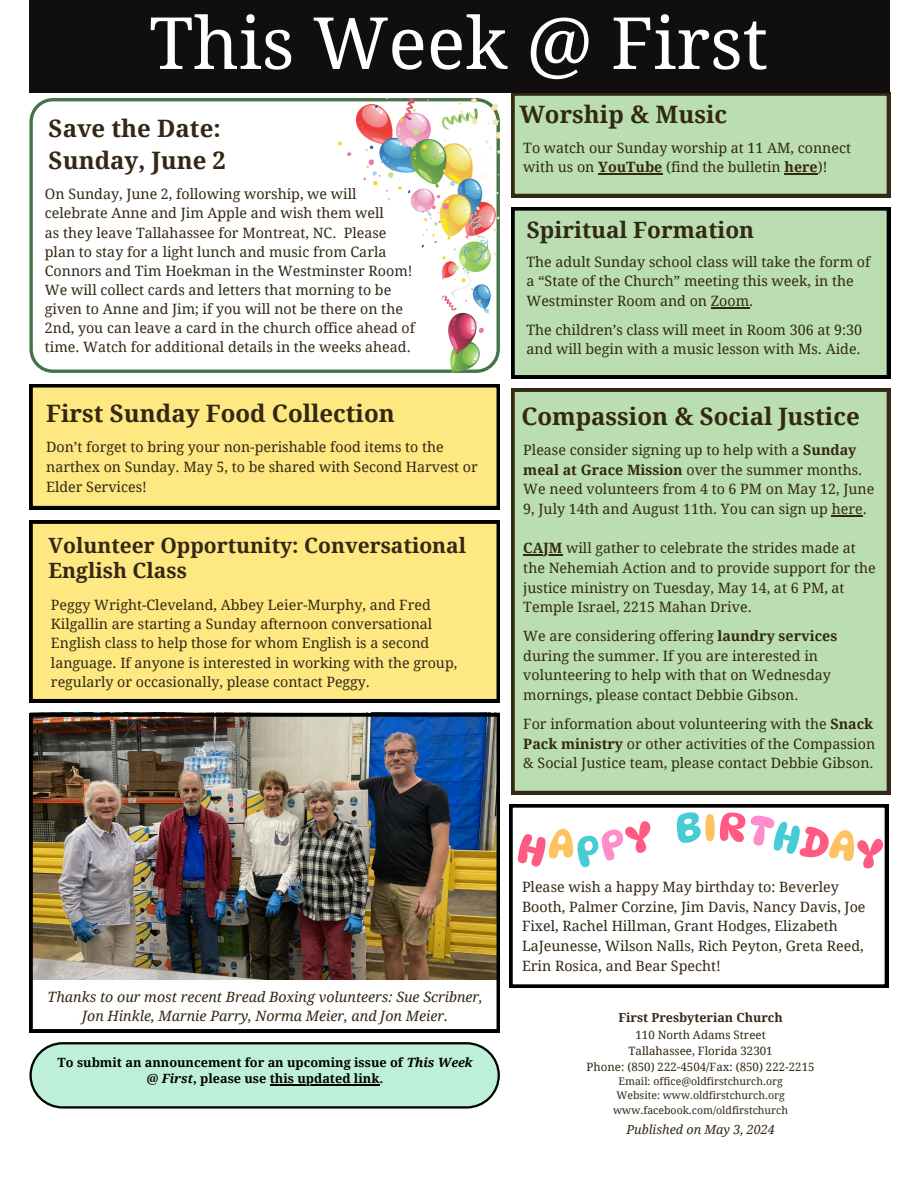
<style>
.page{position:relative;width:918px;height:1188px;background:#fff}
.page>*{position:absolute;margin:0;border:0;box-sizing:border-box;transform-origin:0 0}
.t1{font:72px "Droid Serif";color:#fff}
.t2{font:700 24px/32.7px "Droid Serif";color:#332715}
.t3{font:700 22.5px "Droid Serif";color:#332715}
.t4{font:700 21px/24.8px "Droid Serif";color:#332715}
.t5{font:14.25px/19.6px "Droid Serif";color:#332715}
.t6{font:italic 14.25px/19.2px "Droid Serif";color:#332715;text-align:center}
.t7{font:700 12.75px/17px "Droid Serif";color:#000;text-align:center}
.t8{font:italic 12.6px "Droid Serif";color:#332715}
.t9{font:700 12.45px "Droid Serif";color:#332715}
.t10{font:11.55px "Droid Serif";color:#332715}
.t11{font:10.5px "Droid Serif";color:#332715}
.s1{font-weight:700}
.s2{font-style:italic}
</style>
<div class="page">
<svg style="left:511px;top:92px;width:379px;height:105px;background:#aecea2"></svg>
<div style="left:29px;top:0;width:861px;height:92px;background:#100f0d"></div>
<div style="left:511px;top:389px;width:379px;height:405px;background:#badeb0"></div>
<hr style="left:832px;top:515px;width:31px;height:1px;background:#332715">
<hr style="left:523px;top:554px;width:39px;height:2px;background:#332715">
<div style="left:511px;top:207px;width:379px;height:171px;background:#badeb0"></div>
<hr style="left:711px;top:307px;width:38px;height:1px;background:#332715">
<svg style="left:29px;top:384px;width:471px;height:125px;background:#ebd878"></svg>
<div style="left:29px;top:521px;width:471px;height:181px;background:#fde881"></div>
<svg style="left:29px;top:1042px;width:471px;height:67px;background:#b1ddc8"></svg>
<hr style="left:270px;top:1085px;width:110px;height:1px;background:#000">
<svg style="left:509px;top:804px;width:379px;height:184px"></svg>
<svg style="left:518px;top:821px;width:133px;height:46px"></svg>
<svg style="left:677px;top:812px;width:206px;height:57px"></svg>
<img style="left:29px;top:713px;width:471px;height:319px">
<hr style="left:598px;top:173px;width:64px;height:2px;background:#332715">
<hr style="left:785px;top:173px;width:33px;height:2px;background:#332715">
<svg style="left:29px;top:98px;width:310px;height:275px"></svg>
<img style="left:339px;top:98px;width:161px;height:275px">
<h2 class="t1" style="left:149px;top:2px;width:620px">This Week @ First</h2>
<h4 class="t2" style="left:519px;top:99px;width:209px">Worship &amp; Music</h4>
<h4 class="t5" style="left:523px;top:139px;width:329px;line-height:19.2px">To watch our Sunday worship at 11 AM, connect with us on <span class="s1">YouTube</span> (find the bulletin <span class="s1">here</span>)!</h4>
<p class="t2" style="left:49px;top:112px;width:179px">Save the Date:<br>Sunday, June 2</p>
<p class="t5" style="left:45px;top:185px;width:372px;line-height:19.2px">On Sunday, June 2, following worship, we will celebrate Anne and Jim Apple and wish them well<br>as they leave Tallahassee for Montreat, NC. Please plan to stay for a light lunch and music from Carla Connors and Tim Hoekman in the Westminster Room!<br>We will collect cards and letters that morning to be given to Anne and Jim; if you will not be there on the 2nd, you can leave a card in the church office ahead of time. Watch for additional details in the weeks ahead.</p>
<h4 class="t2" style="left:46px;top:398px;width:350px">First Sunday Food Collection</h4>
<h2 class="t5" style="left:46px;top:437px;width:433px">Don’t forget to bring your non-perishable food items to the narthex on Sunday. May 5, to be shared with Second Harvest or<br>Elder Services!</h2>
<h3 class="t4" style="left:49px;top:533px;width:419px">Volunteer Opportunity: Conversational<br>English Class</h3>
<h4 class="t5" style="left:51px;top:596px;width:408px;line-height:19.2px">Peggy Wright-Cleveland, Abbey Leier-Murphy, and Fred Kilgallin are starting a Sunday afternoon conversational English class to help those for whom English is a second language. If anyone is interested in working with the group, regularly or occasionally, please contact Peggy.</h4>
<h4 class="t3" style="left:527px;top:217px;width:229px">Spiritual Formation</h4>
<h2 class="t5" style="left:526px;top:252px;width:345px">The adult Sunday school class will take the form of a “State of the Church” meeting this week, in the<br>Westminster Room and on Zoom.</h2>
<h4 class="t5" style="left:526px;top:320px;width:337px">The children’s class will meet in Room 306 at 9:30 and will begin with a music lesson with Ms. Aide.</h4>
<h2 class="t2" style="left:521px;top:400px;width:340px">Compassion &amp; Social Justice</h2>
<h1 class="t5" style="left:523px;top:440px;width:353px">Please consider signing up to help with a <span class="s1">Sunday meal at Grace Mission</span> over the summer months.<br>We need volunteers from 4 to 6 PM on May 12, June 9, July 14th and August 11th. You can sign up here.</h1>
<p class="t5" style="left:523px;top:539px;width:354px"><span class="s1">CAJM</span> will gather to celebrate the strides made at the Nehemiah Action and to provide support for the justice ministry on Tuesday, May 14, at 6 PM, at Temple Israel, 2215 Mahan Drive.</p>
<h2 class="t5" style="left:523px;top:626px;width:316px">We are considering offering <span class="s1">laundry services </span>during the summer. If you are interested in volunteering to help with that on Wednesday mornings, please contact Debbie Gibson.</h2>
<h4 class="t5" style="left:523px;top:714px;width:353px">For information about volunteering with the <span class="s1">Snack<br>Pack ministry</span> or other activities of the Compassion &amp; Social Justice team, please contact Debbie Gibson.</h4>
<p class="t6" style="left:48px;top:987px;width:437px">Thanks to our most recent Bread Boxing volunteers: Sue Scribner,<br>Jon Hinkle, Marnie Parry, Norma Meier, and Jon Meier.</p>
<h4 class="t7" style="left:58px;top:1054px;width:416px">To submit an announcement for an upcoming issue of <span class="s2">This Week @ First</span>, please use this updated link.</h4>
<h5 class="t5" style="left:522px;top:877px;width:345px">Please wish a happy May birthday to: Beverley Booth, Palmer Corzine, Jim Davis, Nancy Davis, Joe Fixel, Rachel Hillman, Grant Hodges, Elizabeth LaJeunesse, Wilson Nalls, Rich Peyton, Greta Reed, Erin Rosica, and Bear Specht!</h5>
<h4 class="t9" style="left:618px;top:1011px;width:166px">First Presbyterian Church</h4>
<h4 class="t10" style="left:636px;top:1028px;width:132px">110 North Adams Street</h4>
<p class="t10" style="left:629px;top:1044px;width:146px">Tallahassee, Florida 32301</p>
<h4 class="t10" style="left:587px;top:1060px;width:229px">Phone: (850) 222-4504/Fax: (850) 222-2215</h4>
<p class="t11" style="left:619px;top:1075px;width:166px">Email: office@oldfirstchurch.org</p>
<p class="t11" style="left:616px;top:1090px;width:170px">Website: www.oldfirstchurch.org</p>
<p class="t11" style="left:613px;top:1104px;width:176px">www.facebook.com/oldfirstchurch</p>
<p class="t8" style="left:626px;top:1122px;width:150px">Published on May 3, 2024</p>
</div>
